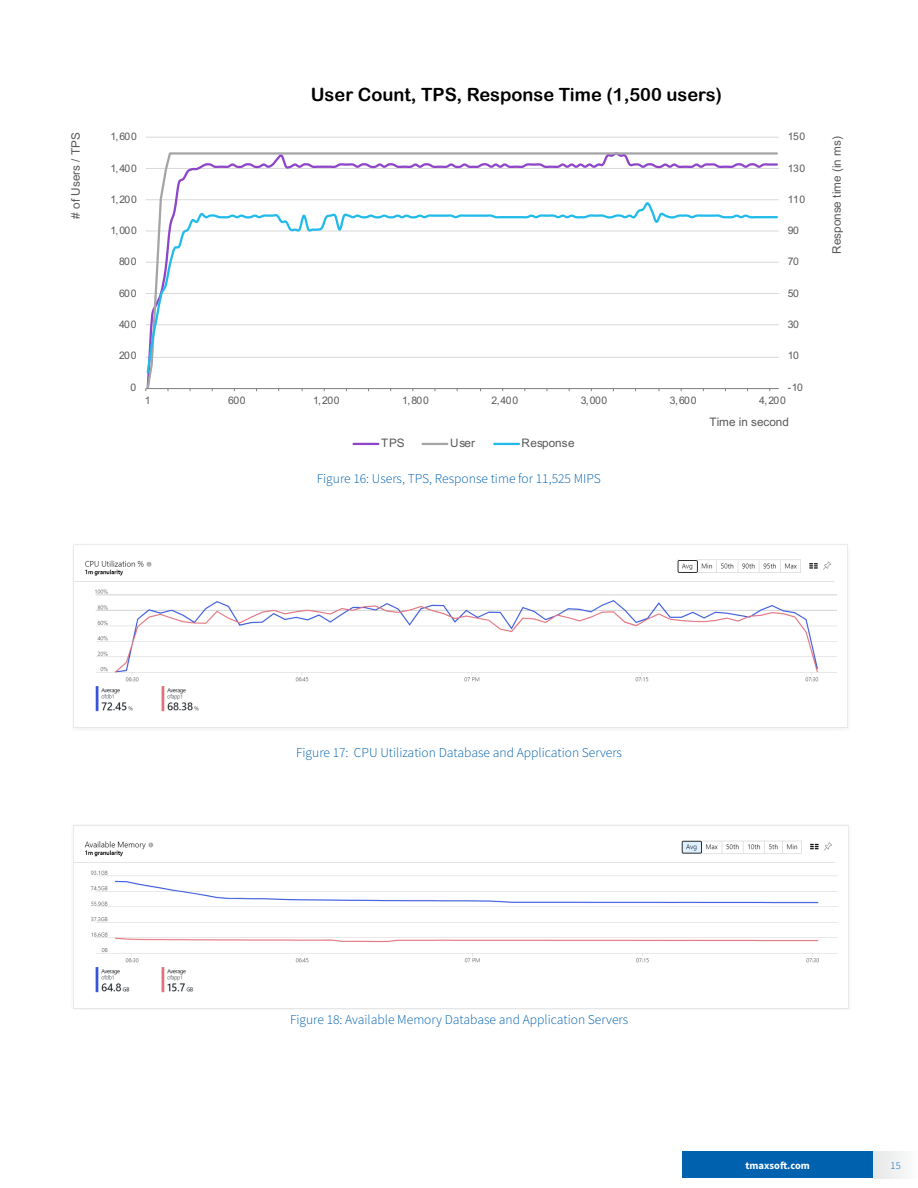
<style>
.page{position:relative;width:918px;height:1188px;background:#fff}
.page>*{position:absolute;margin:0;border:0;box-sizing:border-box;transform-origin:0 0}
.t1{font:18.3px "Arial Rounded MT Bold";color:#000}
.t2{font:300 13.5px "Source Sans Pro";color:#0061af}
.t3{font:11.7px "Arial";color:#595959}
.t4{font:700 10.5px "Source Sans Pro";color:#fff}
.t5{font:300 10.5px "Source Sans Pro";color:#0061af}
.t6{font:10.35px "Arial";letter-spacing:-.055em;color:#595959}
</style>
<div class="page">
<hr style="left:146px;top:137px;width:633px;height:1px;background:#d9d9d9">
<hr style="left:146px;top:388px;width:633px;height:1px;background:#7f7f7f">
<svg style="left:146px;top:152px;width:633px;height:236px"></svg>
<svg style="left:146px;top:202px;width:633px;height:173px"></svg>
<hr style="left:354px;top:443px;width:24px;height:2px;background:#8f45c7">
<hr style="left:423px;top:443px;width:24px;height:2px;background:#a5a5a5">
<hr style="left:494px;top:443px;width:25px;height:2px;background:#21bbeb">
<img style="left:73px;top:544px;width:775px;height:185px">
<img style="left:73px;top:825px;width:776px;height:185px">
<div style="left:682px;top:1151px;width:191px;height:27px;background:#0061af"></div>
<div style="left:873px;top:1151px;width:45px;height:27px;background:#f1f1f2"></div>
<p class="t3" style="left:68px;top:219px;width:87px;rotate:-90deg"># of Users / TPS</p>
<h1 class="t1" style="left:311px;top:84px;width:413px">User Count, TPS, Response Time (1,500 users)</h1>
<p class="t6" style="left:110px;top:130px;width:28px">1,600</p>
<p class="t6" style="left:110px;top:161px;width:28px">1,400</p>
<p class="t6" style="left:110px;top:192px;width:28px">1,200</p>
<p class="t6" style="left:110px;top:223px;width:28px">1,000</p>
<p class="t6" style="left:788px;top:130px;width:19px">150</p>
<p class="t6" style="left:788px;top:161px;width:19px">130</p>
<p class="t6" style="left:788px;top:192px;width:19px">110</p>
<p class="t6" style="left:788px;top:223px;width:13px">90</p>
<p class="t3" style="left:829px;top:254px;width:119px;rotate:-90deg">Response time (in ms)</p>
<p class="t6" style="left:119px;top:255px;width:19px">800</p>
<p class="t6" style="left:788px;top:255px;width:13px">70</p>
<p class="t6" style="left:119px;top:286px;width:19px">600</p>
<p class="t6" style="left:788px;top:286px;width:13px">50</p>
<p class="t6" style="left:119px;top:317px;width:19px">400</p>
<p class="t6" style="left:788px;top:317px;width:13px">30</p>
<p class="t6" style="left:119px;top:349px;width:19px">200</p>
<p class="t6" style="left:788px;top:349px;width:13px">10</p>
<p class="t6" style="left:131px;top:380px;width:7px">0</p>
<p class="t6" style="left:788px;top:380px;width:16px">-10</p>
<p class="t6" style="left:145px;top:393px;width:7px">1</p>
<p class="t6" style="left:228px;top:393px;width:19px">600</p>
<p class="t6" style="left:313px;top:393px;width:28px">1,200</p>
<p class="t6" style="left:402px;top:393px;width:28px">1,800</p>
<p class="t6" style="left:492px;top:393px;width:28px">2,400</p>
<p class="t6" style="left:581px;top:393px;width:28px">3,000</p>
<p class="t6" style="left:670px;top:393px;width:28px">3,600</p>
<p class="t6" style="left:759px;top:393px;width:28px">4,200</p>
<p class="t3" style="left:710px;top:414px;width:81px">Time in second</p>
<p class="t3" style="left:381px;top:434px;width:25px">TPS</p>
<p class="t3" style="left:450px;top:434px;width:26px">User</p>
<p class="t3" style="left:521px;top:434px;width:55px">Response</p>
<p class="t2" style="left:317px;top:470px;width:286px">Figure 16: Users, TPS, Response time for 11,525 MIPS</p>
<p class="t2" style="left:296px;top:744px;width:328px">Figure 17: CPU Utilization Database and Application Servers</p>
<p class="t2" style="left:290px;top:1011px;width:340px">Figure 18: Available Memory Database and Application Servers</p>
<p class="t4" style="left:746px;top:1158px;width:66px">tmaxsoft.com</p>
<p class="t5" style="left:891px;top:1159px;width:12px">15</p>
</div>
